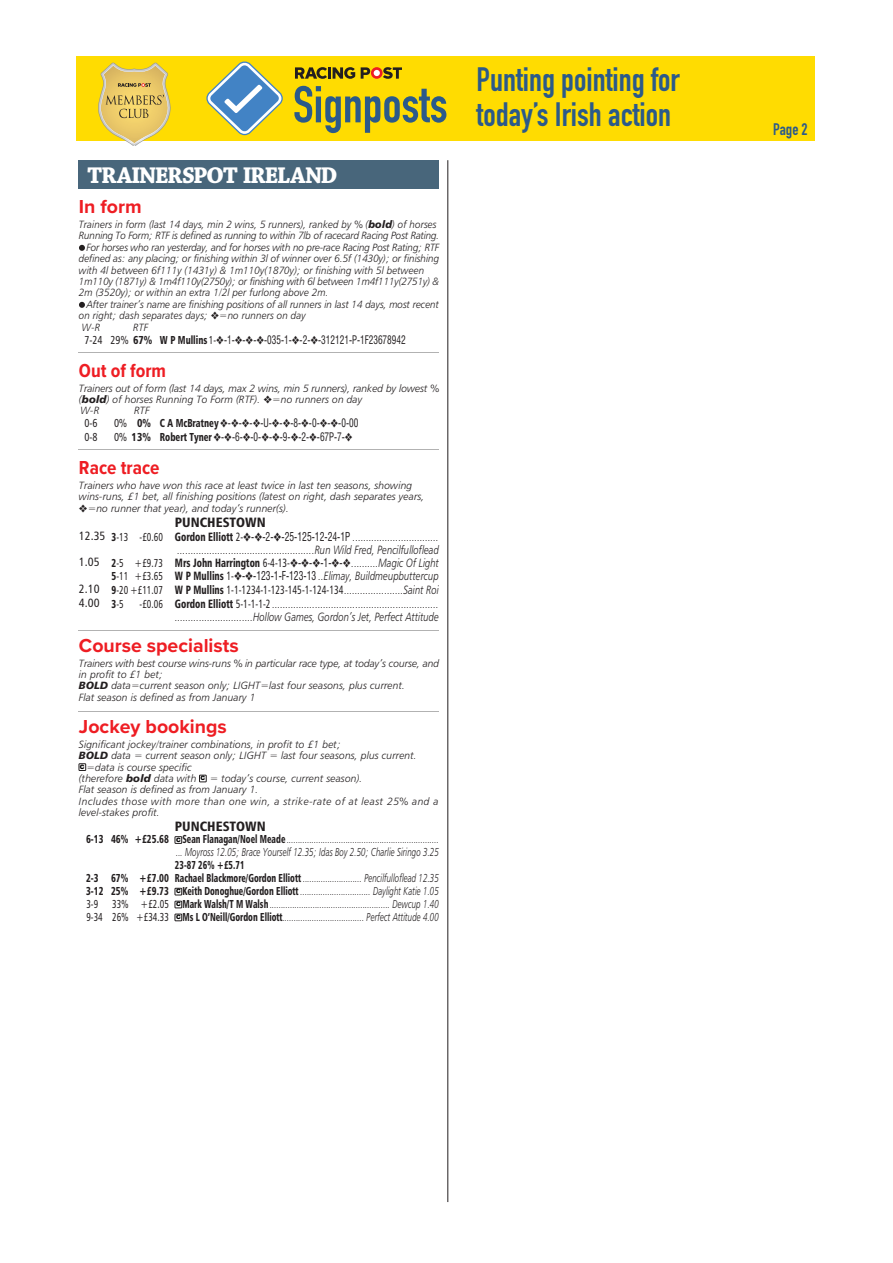
<style>
.page{position:relative;width:893px;height:1263px;background:#fff}
.page>*{position:absolute;margin:0;border:0;box-sizing:border-box;transform-origin:0 0}
.t1{font:51px "DIN Engschrift Std";color:#2b5a8a}
.t2{font:33.3px/34.5px "DIN Engschrift Std";color:#2b5a8a}
.t3{font:700 24px "RP Chaparral";color:#fff}
.t4{font:700 19.5px "Proxima Nova";color:#ee1d23}
.t5{font:700 19.5px "Proxima Nova Cond";color:#ee1d23}
.t6{font:16.5px "DIN Engschrift Std";color:#2b5a8a}
.t7{font:13.5px "Humanist 777 BT Black Condensed B";color:#231f20}
.t8{font:12px/13.2px "Humanist 777 BT Light Italic B";color:#231f20;text-align:right;scale:.8 1}
.t9{font:12px/12.9px "Humanist 777 BT Roman Condensed B";color:#231f20}
.t10{font:11.55px/12.9px "Humanist 777 BT Light Italic B";color:#231f20;text-align:right;scale:.7 1}
.t11{font:condensed 11.55px "Swiss 721 BT";color:#231f20;scale:.81 1}
.t12{font:11.55px "Humanist 777 BT Black Condensed B";color:#231f20;scale:.75 1}
.t13{font:11.55px "Humanist 777 BT Roman Condensed B";color:#231f20;scale:.9 1}
.t14{font:10.5px/11.4px "Humanist 777 BT Light Italic B";color:#231f20}
.t15{font:10.5px "Humanist 777 BT Light Italic B";color:#231f20;scale:.96 1}
.t16{font:10.5px "Humanist 777 BT Light Italic B";letter-spacing:-.02em;color:#231f20;scale:.96 1}
.s1{font-family:"Humanist 777 BT Black Italic B"}
.s2{font-family:"Humanist 777 BT Roman Condensed B";font-stretch:normal}
.s3{font-family:"Humanist 777 BT Black Condensed B";font-stretch:normal}
.s4{font-family:"Humanist 777 BT Roman Condensed B"}
.s5{font-family:"Humanist 777 BT Black Condensed B";font-size:11.55px}
.s6{font-family:"Humanist 777 BT Roman Condensed B";font-size:11.55px}
.s7{font-family:"Humanist 777 BT Black Condensed B"}
.s8{font-family:"Swiss 721 BT";font-stretch:condensed}
.s9{font-size:11.55px}
.s10{font-family:"Humanist 777 BT Light Italic B"}
.s11{font-family:"Swiss 721 BT";font-weight:900;font-size:6px;color:#000}
</style>
<div class="page">
<div style="left:76px;top:56px;width:738px;height:85px;background:#ffdc01"></div>
<svg style="left:206px;top:61px;width:77px;height:74px"></svg>
<svg style="left:98px;top:62px;width:73px;height:83px"></svg>
<svg style="left:295px;top:67px;width:60px;height:12px"></svg>
<svg style="left:361px;top:67px;width:41px;height:12px"></svg>
<hr style="left:448px;top:160px;width:1px;height:1042px;background:#231f20">
<div style="left:79px;top:160px;width:360px;height:29px;background:#48667b"></div>
<svg style="left:79px;top:245px;width:6px;height:6px"></svg>
<svg style="left:79px;top:302px;width:6px;height:6px"></svg>
<hr style="left:79px;top:352px;width:360px;height:1px;background:#b2b2b2">
<hr style="left:79px;top:449px;width:360px;height:1px;background:#b2b2b2">
<hr style="left:79px;top:630px;width:360px;height:1px;background:#b2b2b2">
<hr style="left:79px;top:711px;width:360px;height:1px;background:#b2b2b2">
<div style="left:79px;top:763px;width:7px;height:8px;border:1px solid #231f20"></div>
<div style="left:199px;top:775px;width:7px;height:7px;border:1px solid #231f20"></div>
<div style="left:175px;top:836px;width:7px;height:7px;border:1px solid #231f20"></div>
<div style="left:175px;top:888px;width:7px;height:7px;border:1px solid #231f20"></div>
<div style="left:175px;top:901px;width:7px;height:7px;border:1px solid #231f20"></div>
<div style="left:175px;top:914px;width:7px;height:7px;border:1px solid #231f20"></div>
<h1 class="t1" style="left:293px;top:86px;width:156px">Signposts</h1>
<h3 class="t3" style="left:87px;top:161px;width:251px">TRAINERSPOT IRELAND</h3>
<h3 class="t4" style="left:79px;top:198px;width:64px">In form</h3>
<p class="t15" style="left:79px;top:220px;width:374px">Trainers in form (last 14 days, min 2 wins, 5 runners), ranked by % (<span class="s1">bold</span>) of horses</p>
<p class="t16" style="left:79px;top:231px;width:377px">Running To Form; RTF is defined as running to within 7lb of racecard Racing Post Rating.</p>
<p class="t16" style="left:86px;top:243px;width:369px">For horses who ran yesterday, and for horses with no pre-race Racing Post Rating; RTF</p>
<p class="t15" style="left:79px;top:254px;width:377px">defined as: any placing; or finishing within 3l of winner over 6.5f (1430y); or finishing</p>
<p class="t15" style="left:79px;top:266px;width:361px">with 4l between 6f111y (1431y) &amp; 1m110y(1870y); or finishing with 5l between</p>
<p class="t16" style="left:79px;top:277px;width:377px">1m110y (1871y) &amp; 1m4f110y(2750y); or finishing with 6l between 1m4f111y(2751y) &amp;</p>
<p class="t15" style="left:79px;top:288px;width:262px">2m (3520y); or within an extra 1/2l per furlong above 2m.</p>
<p class="t15" style="left:86px;top:300px;width:369px">After trainer’s name are finishing positions of all runners in last 14 days, most recent</p>
<p class="t15" style="left:79px;top:311px;width:238px">on right; dash separates days; ❖=no runners on day</p>
<p class="t15" style="left:82px;top:323px;width:21px">W-R</p>
<p class="t15" style="left:133px;top:323px;width:17px">RTF</p>
<p class="t11" style="left:84px;top:333px;width:398px"><span class="s2">7-24 29%</span> <span class="s3">67% W P Mullins</span> <span class="s2">1-</span>❖-1-❖-❖-❖-035-1-❖-2-❖-312121-P-1F23678942</p>
<h3 class="t5" style="left:79px;top:362px;width:89px">Out of form</h3>
<p class="t14" style="left:79px;top:383px;width:362px">Trainers out of form (last 14 days, max 2 wins, min 5 runners), ranked by lowest % (<span class="s1">bold</span>) of horses Running To Form (RTF). ❖=no runners on day<br>W-R</p>
<p class="t14" style="left:134px;top:406px;width:17px">RTF</p>
<p class="t13" style="left:84px;top:416px;width:16px">0-6</p>
<p class="t11" style="left:114px;top:416px;width:303px"><span class="s2">0%</span> <span class="s3">0% C A McBratney</span> ❖-❖-❖-❖-U-❖-❖-8-❖-0-❖-❖-0-00</p>
<p class="t13" style="left:84px;top:430px;width:16px">0-8</p>
<p class="t11" style="left:114px;top:430px;width:296px"><span class="s2">0%</span> <span class="s3">13% Robert Tyner</span> ❖-❖-6-❖-0-❖-❖-9-❖-2-❖-67P-7-❖</p>
<h3 class="t5" style="left:79px;top:459px;width:82px">Race trace</h3>
<p class="t14" style="left:79px;top:480px;width:347px">Trainers who have won this race at least twice in last ten seasons, showing wins-runs, £1 bet, all finishing positions (latest on right, dash separates years,</p>
<p class="t14" style="left:79px;top:503px;width:212px">❖=no runner that year), and today’s runner(s).</p>
<p class="t7" style="left:175px;top:517px;width:92px">PUNCHESTOWN</p>
<p class="t8" style="left:79px;top:531px;width:452px"><span class="s4">12.35</span> <span class="s5">3</span><span class="s6">-13 -£0.60</span> <span class="s7">Gordon Elliott</span> <span class="s4">2-</span>❖<span class="s8">-</span>❖<span class="s8">-2-</span>❖<span class="s8">-25-125-12-24-1P</span> ................................ ...................................................Run Wild Fred, Pencilfulloflead<br><span class="s4">1.05</span> <span class="s5">2</span><span class="s6">-5 +£9.73</span> <span class="s7">Mrs John Harrington</span> <span class="s4">6-4-13-</span>❖<span class="s8">-</span>❖<span class="s8">-</span>❖<span class="s8">-1-</span>❖<span class="s8">-</span>❖..........Magic Of Light <span class="s5">5</span><span class="s6">-11 +£3.65</span> <span class="s7">W P Mullins</span> <span class="s4">1-</span>❖<span class="s8">-</span>❖<span class="s8">-123-1-F-123-13</span> ..Elimay, Buildmeupbuttercup</p>
<p class="t9" style="left:79px;top:583px;width:362px">2.10 <span class="s5">9</span><span class="s9">-20 +£11.07</span> <span class="s7">W P Mullins</span> 1-1-1234-1-123-145-1-124-134<span class="s10">......................Saint Roi<br></span>4.00 <span class="s5">3</span><span class="s9">-5</span></p>
<p class="t8" style="left:140px;top:598px;width:376px"><span class="s6">-£0.06</span> <span class="s7">Gordon Elliott</span> <span class="s4">5-1-1-1-2</span> .............................................................. .............................Hollow Games, Gordon’s Jet, Perfect Attitude</p>
<h3 class="t4" style="left:79px;top:637px;width:161px">Course specialists</h3>
<p class="t14" style="left:79px;top:658px;width:362px">Trainers with best course wins-runs % in particular race type, at today’s course, and in profit to £1 bet;<br><span class="s1">BOLD</span> data=current season only; LIGHT=last four seasons, plus current.<br>Flat season is defined as from January 1</p>
<h3 class="t4" style="left:79px;top:718px;width:149px">Jockey bookings</h3>
<p class="t14" style="left:79px;top:739px;width:361px">Significant jockey/trainer combinations, in profit to £1 bet;<br><span class="s1">BOLD</span> data = current season only; LIGHT = last four seasons, plus current.<br><sup>C</sup> =data is course specific<br>(therefore <span class="s1">bold</span> data with <sup>C</sup> = today’s course, current season).<br>Flat season is defined as from January 1.<br>Includes those with more than one win, a strike-rate of at least 25% and a level-stakes profit.</p>
<p class="t7" style="left:175px;top:820px;width:92px">PUNCHESTOWN</p>
<p class="t10" style="left:86px;top:834px;width:506px"><span class="s7">6-13 46% +£25.68</span> <span class="s11">C</span> <span class="s7">Sean Flanagan/Noel Meade</span> ................................................................... ... Moyross 12.05; Brace Yourself 12.35; Idas Boy 2.50; Charlie Siringo 3.25</p>
<p class="t12" style="left:175px;top:860px;width:94px">23-87 26% +£5.71</p>
<p class="t10" style="left:86px;top:872px;width:506px;text-align:justify"><span class="s7">2-3 67% +£7.00 Rachael Blackmore/Gordon Elliott</span> .......................... Pencilfulloflead 12.35<br><span class="s7">3-12 25% +£9.73</span> <span class="s11">C</span> <span class="s7">Keith Donoghue/Gordon Elliott</span> ............................... Daylight Katie 1.05<br><span class="s4">3-9 33% +£2.05</span> <span class="s11">C</span> <span class="s7">Mark Walsh/T M Walsh</span> ..................................................... Dewcup 1.40<br><span class="s4">9-34 26% +£34.33</span> <span class="s11">C</span> <span class="s7">Ms L O’Neill/Gordon Elliott</span>.................................... Perfect Attitude 4.00</p>
<h2 class="t2" style="left:477px;top:65px;width:205px">Punting pointing for today’s Irish action</h2>
<h3 class="t6" style="left:773px;top:123px;width:36px">Page 2</h3>
</div>
